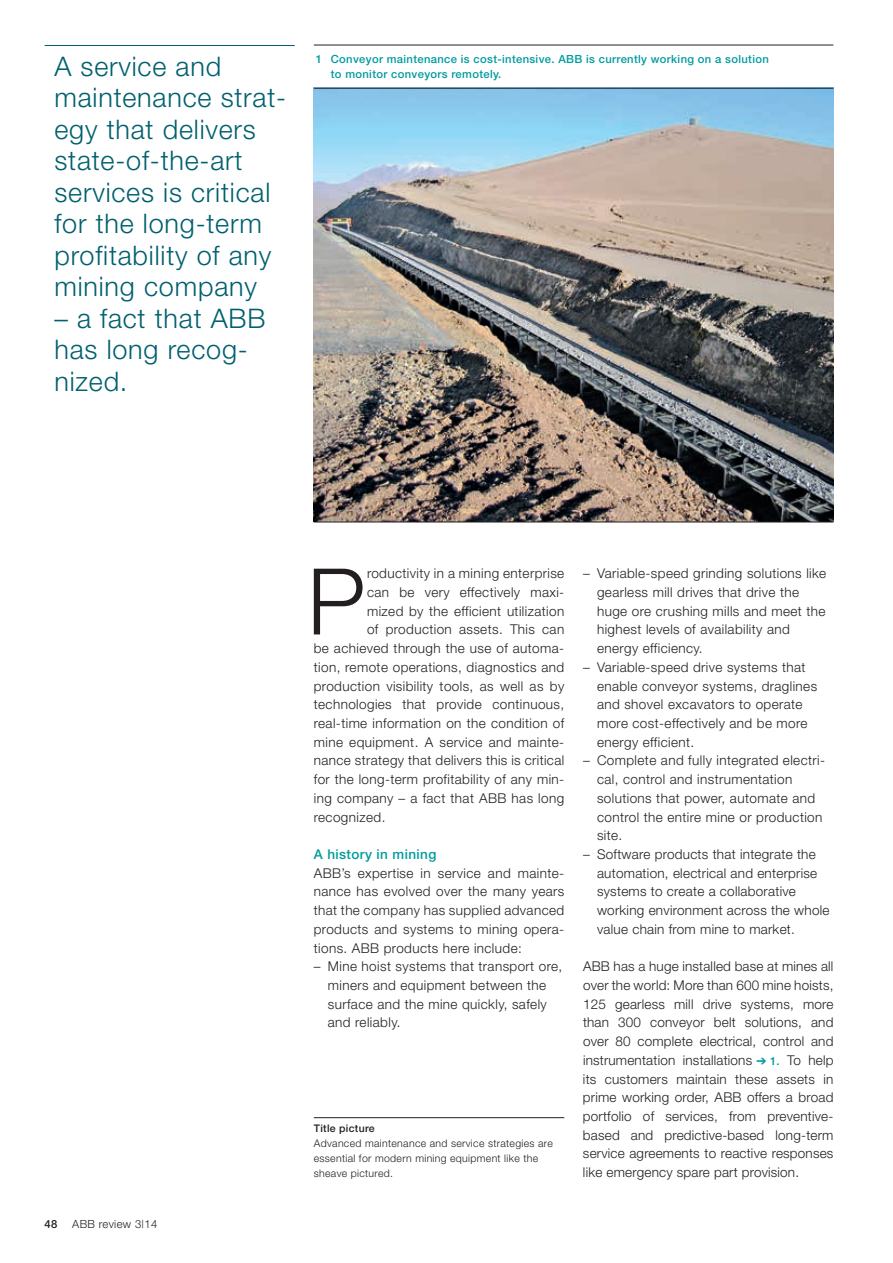
<style>
.page{position:relative;width:893px;height:1263px;background:#fff}
.page>*{position:absolute;margin:0;border:0;box-sizing:border-box;transform-origin:0 0}
.t1{font:300 92.1px "Helvetica Neue";color:#231f20}
.t2{font:300 27px/31.5px "Helvetica Neue";letter-spacing:.03em;color:#00606f}
.t3{font:300 13.5px/18.8px "Helvetica Neue";letter-spacing:.03em;color:#231f20}
.t4{font:500 13.5px "Helvetica Neue";letter-spacing:.03em;color:#009b9e}
.t5{font:500 11.25px "Helvetica Neue";letter-spacing:.03em;color:#009b9e}
.t6{font:300 11.25px "Helvetica Neue";letter-spacing:.03em;color:#231f20}
.t7{font:500 11.25px "Helvetica Neue";color:#231f20}
.t8{font:300 10.5px/15px "Helvetica Neue";letter-spacing:.03em;color:#231f20}
.t9{font:500 10.5px "Helvetica Neue";letter-spacing:.03em;color:#231f20}
.s1{color:#009b9e}
.s2{font-weight:500;font-size:11.25px;color:#009b9e}
</style>
<div class="page">
<hr style="left:314px;top:1117px;width:250px;height:1px;background:#231f20">
<img style="left:314px;top:89px;width:519px;height:433px">
<hr style="left:314px;top:88px;width:519px;height:1px;background:#231f20">
<hr style="left:314px;top:45px;width:519px;height:1px;background:#231f20">
<hr style="left:314px;top:522px;width:519px;height:1px;background:#231f20">
<hr style="left:45px;top:45px;width:250px;height:1px;background:#00606f">
<h2 class="t2" style="left:54px;top:50px;width:168px">A service and</h2>
<h2 class="t2" style="left:54px;top:81px;width:233px">maintenance strat&shy;egy that delivers state-of-the-art services is critical for the long-term profitability of any mining company</h2>
<h2 class="t2" style="left:54px;top:302px;width:213px">– a fact that ABB has long recog&shy;nized.</h2>
<p class="t5" style="left:316px;top:52px;width:454px">1 Conveyor maintenance is cost-intensive. ABB is currently working on a solution</p>
<p class="t5" style="left:331px;top:67px;width:172px">to monitor conveyors remotely.</p>
<p class="t7" style="left:45px;top:1217px;width:14px">48</p>
<p class="t6" style="left:72px;top:1217px;width:86px">ABB review 3|14</p>
<h1 class="t1" style="left:307px;top:545px;width:60px">P</h1>
<p class="t3" style="left:367px;top:564px;width:199px">roductivity in a mining enterprise</p>
<p class="t3" style="left:367px;top:583px;width:199px">can be very effectively maxi-</p>
<p class="t3" style="left:367px;top:601px;width:199px">mized by the efficient utilization</p>
<p class="t3" style="left:367px;top:620px;width:199px">of production assets. This can</p>
<p class="t3" style="left:314px;top:639px;width:252px">be achieved through the use of automa-</p>
<p class="t3" style="left:314px;top:657px;width:252px">tion, remote operations, diagnostics and</p>
<p class="t3" style="left:314px;top:676px;width:252px">production visibility tools, as well as by</p>
<p class="t3" style="left:314px;top:695px;width:252px">technologies that provide continuous,</p>
<p class="t3" style="left:314px;top:713px;width:252px">real-time information on the condition of</p>
<p class="t3" style="left:314px;top:732px;width:252px">mine equipment. A service and mainte-</p>
<p class="t3" style="left:314px;top:751px;width:252px">nance strategy that delivers this is critical</p>
<p class="t3" style="left:314px;top:770px;width:252px">for the long-term profitability of any min-</p>
<p class="t3" style="left:314px;top:788px;width:252px">ing company – a fact that ABB has long</p>
<p class="t3" style="left:314px;top:807px;width:73px">recognized.</p>
<p class="t4" style="left:314px;top:846px;width:124px">A history in mining</p>
<p class="t3" style="left:314px;top:863px;width:252px;text-align:justify">ABB’s expertise in service and mainte&shy;nance has evolved over the many years that the company has supplied advanced products and systems to mining opera&shy;tions. ABB products here include:</p>
<p class="t3" style="left:328px;top:957px;width:236px;text-indent:-14px">– Mine hoist systems that transport ore, miners and equipment between the surface and the mine quickly, safely and reliably.</p>
<p class="t9" style="left:314px;top:1122px;width:62px">Title picture</p>
<p class="t8" style="left:314px;top:1135px;width:240px">Advanced maintenance and service strategies are essential for modern mining equipment like the sheave pictured.</p>
<p class="t3" style="left:597px;top:564px;width:231px;text-indent:-14px">– Variable-speed grinding solutions like gearless mill drives that drive the huge ore crushing mills and meet the highest levels of availability and energy efficiency.</p>
<p class="t3" style="left:597px;top:657px;width:222px;text-indent:-14px">– Variable-speed drive systems that enable conveyor systems, draglines and shovel excavators to operate more cost-effectively and be more energy efficient.</p>
<p class="t3" style="left:597px;top:751px;width:230px;text-indent:-14px">– Complete and fully integrated electri&shy;cal, control and instrumentation solutions that power, automate and control the entire mine or production site.</p>
<p class="t3" style="left:597px;top:844px;width:234px;text-indent:-14px">– Software products that integrate the automation, electrical and enterprise systems to create a collaborative working environment across the whole value chain from mine to market.</p>
<p class="t3" style="left:583px;top:957px;width:252px;text-align:justify">ABB has a huge installed base at mines all over the world: More than 600 mine hoists, 125 gearless mill drive systems, more than 300 conveyor belt solutions, and over 80 complete electrical, control and instrumentation installations <span class="s1">➔</span> <span class="s2">1.</span> To help its customers maintain these assets in prime working order, ABB offers a broad portfolio of services, from preventive&shy;based and predictive-based long-term service agreements to reactive responses like emergency spare part provision.</p>
</div>
